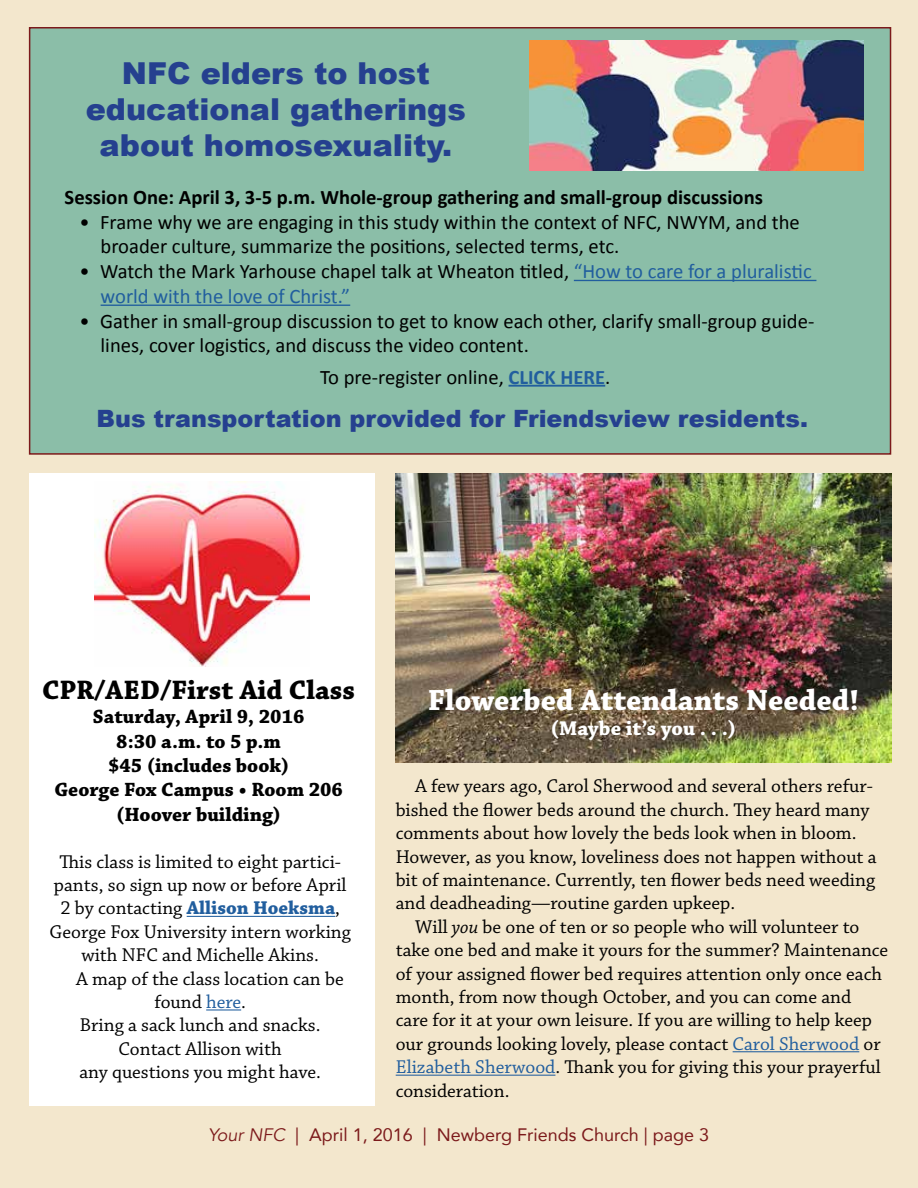
<style>
.page{position:relative;width:918px;height:1188px;background:#f3e7cd}
.page>*{position:absolute;margin:0;border:0;box-sizing:border-box;transform-origin:0 0}
.t1{font:700 30.75px "Chaparral Pro";color:#fff}
.t2{font:900 30.15px/36.3px "Arial";color:#25408f;text-align:center}
.t3{font:700 28.2px "Chaparral Pro";color:#000}
.t4{font:900 23.85px "Arial";color:#25408f}
.t5{font:700 21px "Chaparral Pro";color:#fff}
.t6{font:20.7px/24.8px "Calibri";color:#000}
.t7{font:20.7px/24.8px "Calibri";color:#215e9e}
.t8{font:700 20.7px "Calibri";color:#000}
.t9{font:700 20.25px/24.3px "Chaparral Pro";color:#000;text-align:center}
.t10{font:19.5px/23.4px "Chaparral Pro";color:#000}
.t11{font:18px "Avenir";color:#7c1a1b}
.s1{color:#000}
.s2{font-weight:700;color:#215e9e}
.s3{color:#215e9e}
.s4{font-style:italic}
</style>
<div class="page">
<div style="left:29px;top:27px;width:862px;height:428px;background:#8bbea8;border:2px solid #7c1a1b"></div>
<img style="left:530px;top:40px;width:334px;height:131px">
<hr style="left:574px;top:280px;width:242px;height:1px;background:#215e9e">
<hr style="left:101px;top:305px;width:249px;height:1px;background:#215e9e">
<hr style="left:509px;top:385px;width:96px;height:2px;background:#215e9e">
<div style="left:29px;top:473px;width:346px;height:633px;background:#fff"></div>
<img style="left:95px;top:482px;width:214px;height:184px">
<hr style="left:187px;top:916px;width:148px;height:1px;background:#215e9e">
<hr style="left:206px;top:1009px;width:35px;height:2px;background:#215e9e">
<hr style="left:733px;top:1051px;width:126px;height:1px;background:#215e9e">
<hr style="left:396px;top:1075px;width:159px;height:1px;background:#215e9e">
<img style="left:396px;top:473px;width:495px;height:289px">
<h2 class="t2" style="left:86px;top:54px;width:382px">NFC elders to host educational gatherings about homosexuality.</h2>
<p class="t8" style="left:65px;top:184px;width:700px">Session One: April 3, 3-5 p.m. Whole-group gathering and small-group discussions</p>
<p class="t6" style="left:101px;top:209px;width:701px;text-indent:-21px">• Frame why we are engaging in this study within the context of NFC, NWYM, and the broader culture, summarize the positions, selected terms, etc.</p>
<p class="t7" style="left:101px;top:259px;width:713px;text-indent:-21px"><span class="s1">• Watch the Mark Yarhouse chapel talk at Wheaton titled,</span> “How to care for a pluralistic world with the love of Christ.”</p>
<p class="t6" style="left:101px;top:308px;width:715px;text-indent:-21px">• Gather in small-group discussion to get to know each other, clarify small-group guide&shy;lines, cover logistics, and discuss the video content.</p>
<p class="t6" style="left:320px;top:365px;width:292px">To pre-register online, <span class="s2">CLICK HERE</span>.</p>
<p class="t4" style="left:97px;top:402px;width:713px">Bus transportation provided for Friendsview residents.</p>
<h3 class="t3" style="left:42px;top:674px;width:314px">CPR/AED/First Aid Class</h3>
<p class="t9" style="left:54px;top:706px;width:290px">Saturday, April 9, 2016<br>8:30 a.m. to 5 p.m<br>$45 (includes book)<br>George Fox Campus • Room 206 (Hoover building)</p>
<p class="t10" style="left:59px;top:851px;width:283px">This class is limited to eight partici-</p>
<p class="t10" style="left:54px;top:874px;width:294px">pants, so sign up now or before April</p>
<p class="t10" style="left:60px;top:897px;width:281px">2 by contacting <span class="s2">Allison Hoeksma</span>,</p>
<p class="t10" style="left:50px;top:921px;width:303px">George Fox University intern working</p>
<p class="t10" style="left:81px;top:944px;width:239px">with NFC and Michelle Akins.</p>
<p class="t10" style="left:76px;top:968px;width:269px">A map of the class location can be</p>
<p class="t10" style="left:154px;top:991px;width:93px">found <span class="s3">here</span>.</p>
<p class="t10" style="left:80px;top:1014px;width:242px">Bring a sack lunch and snacks.</p>
<p class="t10" style="left:119px;top:1038px;width:165px">Contact Allison with</p>
<p class="t10" style="left:79px;top:1061px;width:243px">any questions you might have.</p>
<h1 class="t1" style="left:428px;top:682px;width:433px">Flowerbed Attendants Needed!</h1>
<p class="t5" style="left:551px;top:716px;width:187px">(Maybe it’s you . . .)</p>
<p class="t10" style="left:396px;top:775px;width:483px;text-indent:20px">A few years ago, Carol Sherwood and several others refur&shy;bished the flower beds around the church. They heard many comments about how lovely the beds look when in bloom.<br>However, as you know, loveliness does not happen without a bit of maintenance. Currently, ten flower beds need weeding and deadheading—routine garden upkeep.</p>
<p class="t10" style="left:396px;top:916px;width:494px;text-indent:20px">Will <span class="s4">you</span> be one of ten or so people who will volunteer to take one bed and make it yours for the summer? Maintenance of your assigned flower bed requires attention only once each month, from now though October, and you can come and care for it at your own leisure. If you are willing to help keep our grounds looking lovely, please contact <span class="s3">Carol Sherwood</span> or <span class="s3">Elizabeth Sherwood</span>. Thank you for giving this your prayerful consideration.</p>
<p class="t11" style="left:208px;top:1120px;width:503px"><span class="s4">Your NFC</span> | April 1, 2016 | Newberg Friends Church | page 3</p>
</div>
